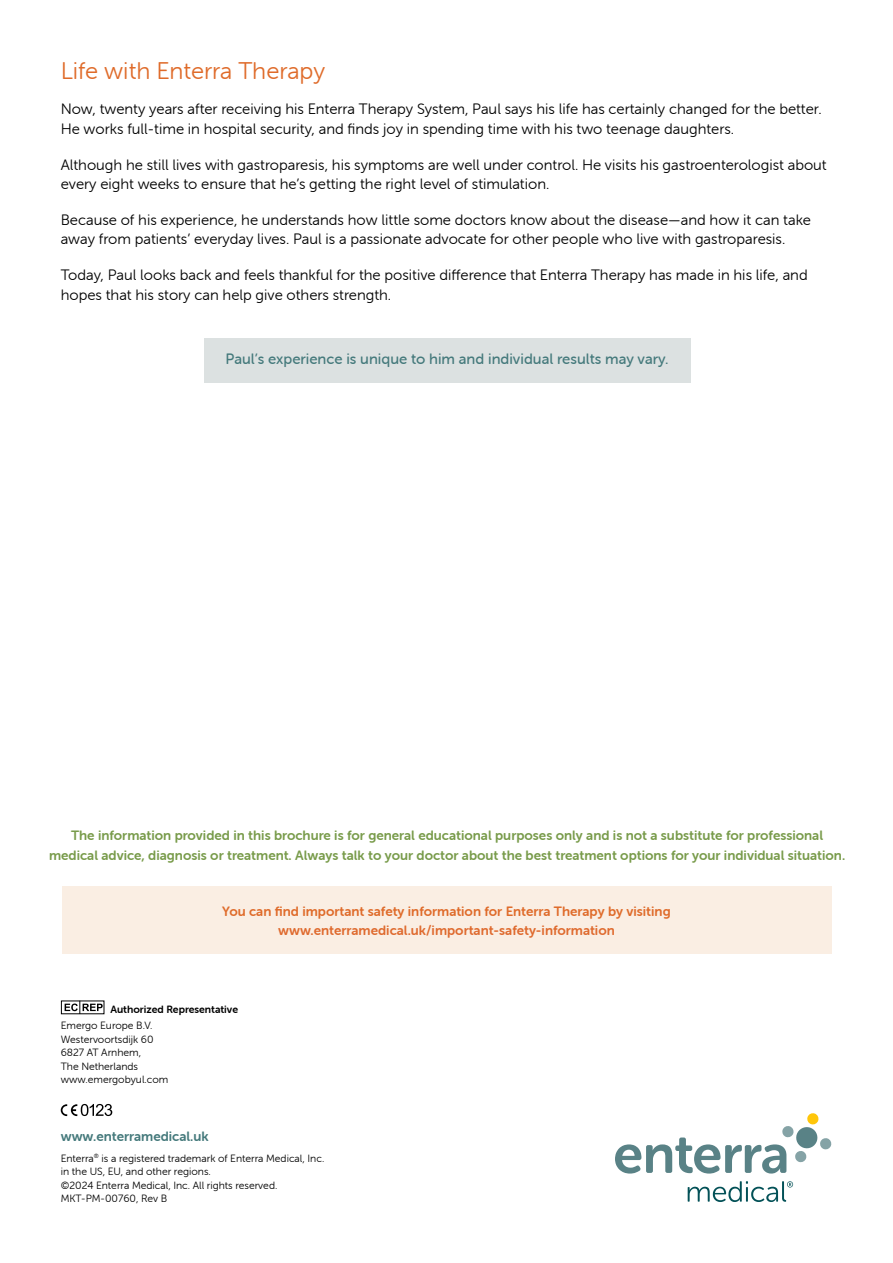
<style>
.page{position:relative;width:893px;height:1263px;background:#fff}
.page>*{position:absolute;margin:0;border:0;box-sizing:border-box;transform-origin:0 0}
.t1{font:24px "Museo Sans Rounded 300";color:#df6b2a}
.t2{font:15px/19.5px "Museo Sans Rounded 300";color:#000}
.t3{font:15px "Museo Sans Rounded 500";color:#44797b}
.t4{font:13.5px/19.5px "Museo Sans Rounded 700";color:#789b4a;text-align:center}
.t5{font:13.5px "Museo Sans Rounded 700";color:#df6b2a}
.t6{font:13.5px "Museo Sans Rounded 700";color:#df6a2e}
.t7{font:13.5px "Museo Sans Rounded 700";color:#44797b}
.t8{font:10.5px/13.5px "Museo Sans Rounded 300";color:#000}
.t9{font:10.5px "Museo Sans Rounded 700";color:#000}
</style>
<div class="page">
<div style="left:204px;top:338px;width:486px;height:44px;background:#dce1e1"></div>
<svg style="left:615px;top:1113px;width:217px;height:60px"></svg>
<svg style="left:688px;top:1181px;width:105px;height:21px"></svg>
<svg style="left:61px;top:1104px;width:51px;height:12px"></svg>
<div style="left:61px;top:1001px;width:43px;height:13px;border:1px solid #000"></div>
<svg style="left:65px;top:1001px;width:38px;height:13px"></svg>
<div style="left:62px;top:886px;width:769px;height:67px;background:#faeee3"></div>
<h1 class="t1" style="left:61px;top:58px;width:266px">Life with Enterra Therapy</h1>
<p class="t2" style="left:61px;top:100px;width:762px">Now, twenty years after receiving his Enterra Therapy System, Paul says his life has certainly changed for the better.<br>He works full-time in hospital security, and finds joy in spending time with his two teenage daughters.</p>
<p class="t2" style="left:61px;top:155px;width:767px">Although he still lives with gastroparesis, his symptoms are well under control. He visits his gastroenterologist about every eight weeks to ensure that he’s getting the right level of stimulation.</p>
<p class="t2" style="left:61px;top:210px;width:752px">Because of his experience, he understands how little some doctors know about the disease—and how it can take away from patients’ everyday lives. Paul is a passionate advocate for other people who live with gastroparesis.</p>
<p class="t2" style="left:61px;top:265px;width:748px">Today, Paul looks back and feels thankful for the positive difference that Enterra Therapy has made in his life, and hopes that his story can help give others strength.</p>
<p class="t3" style="left:226px;top:351px;width:445px">Paul’s experience is unique to him and individual results may vary.</p>
<p class="t4" style="left:49px;top:826px;width:798px">The information provided in this brochure is for general educational purposes only and is not a substitute for professional medical advice, diagnosis or treatment. Always talk to your doctor about the best treatment options for your individual situation.</p>
<p class="t5" style="left:222px;top:903px;width:450px">You can find important safety information for Enterra Therapy by visiting</p>
<p class="t6" style="left:278px;top:923px;width:338px">www.enterramedical.uk/important-safety-information</p>
<p class="t9" style="left:110px;top:1003px;width:129px">Authorized Representative</p>
<p class="t8" style="left:61px;top:1019px;width:109px">Emergo Europe B.V.<br>Westervoortsdijk 60<br>6827 AT Arnhem,<br>The Netherlands www.emergobyul.com</p>
<p class="t7" style="left:61px;top:1129px;width:149px">www.enterramedical.uk</p>
<p class="t8" style="left:61px;top:1151px;width:265px">Enterra<sup>®</sup> is a registered trademark of Enterra Medical, Inc. in the US, EU, and other regions.<br>©2024 Enterra Medical, Inc. All rights reserved.<br>MKT-PM-00760, Rev B</p>
</div>
